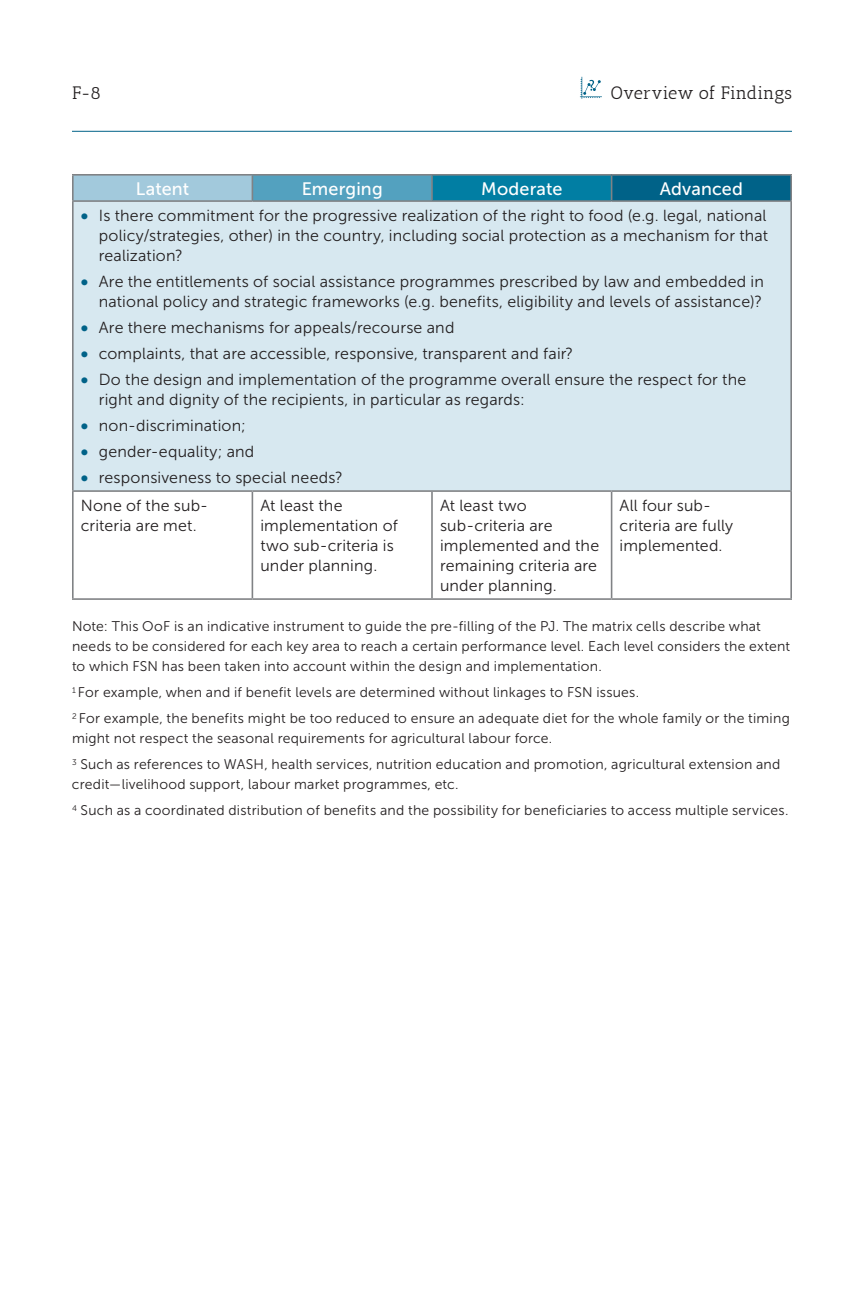
<style>
.page{position:relative;width:864px;height:1296px;background:#fff}
.page>*{position:absolute;margin:0;border:0;box-sizing:border-box;transform-origin:0 0}
.t1{font:18px "Museo Sans 500";letter-spacing:.01em;color:#fff}
.t2{font:18px "Antic Slab";color:#231f20}
.t3{font:16px/20px "Museo Sans 300";letter-spacing:.01em;color:#231f20}
.t4{font:14px/26px "Museo Sans 300";letter-spacing:.015em;color:#231f20}
.s1{font-family:"Museo Sans 900";color:#006288}
</style>
<div class="page">
<hr style="left:72px;top:131px;width:720px;height:1px;background:#006288">
<svg style="left:580px;top:77px;width:22px;height:22px"></svg>
<div style="left:73px;top:175px;width:179px;height:26px;background:#a2c9dc"></div>
<div style="left:252px;top:175px;width:180px;height:26px;background:#53a1bf"></div>
<div style="left:432px;top:175px;width:180px;height:26px;background:#017ea3"></div>
<div style="left:612px;top:175px;width:179px;height:26px;background:#006288"></div>
<div style="left:73px;top:201px;width:718px;height:290px;background:#d7e8f0"></div>
<hr style="left:72px;top:174px;width:180px;height:2px;background:#808285">
<hr style="left:72px;top:176px;width:2px;height:24px;background:#808285">
<hr style="left:252px;top:174px;width:180px;height:2px;background:#808285">
<svg style="left:252px;top:176px;width:1px;height:24px"></svg>
<hr style="left:432px;top:174px;width:180px;height:2px;background:#808285">
<hr style="left:431px;top:176px;width:2px;height:24px;background:#808285">
<hr style="left:612px;top:174px;width:180px;height:2px;background:#808285">
<svg style="left:611px;top:176px;width:1px;height:24px"></svg>
<hr style="left:790px;top:176px;width:2px;height:24px;background:#808285">
<hr style="left:72px;top:200px;width:180px;height:2px;background:#808285">
<hr style="left:252px;top:200px;width:180px;height:2px;background:#808285">
<hr style="left:432px;top:200px;width:180px;height:2px;background:#808285">
<hr style="left:612px;top:200px;width:180px;height:2px;background:#808285">
<hr style="left:72px;top:492px;width:2px;height:106px;background:#808285">
<hr style="left:252px;top:492px;width:1px;height:106px;background:#808285">
<hr style="left:431px;top:492px;width:2px;height:106px;background:#808285">
<hr style="left:611px;top:492px;width:1px;height:106px;background:#808285">
<hr style="left:790px;top:492px;width:2px;height:106px;background:#808285">
<hr style="left:72px;top:598px;width:180px;height:2px;background:#808285">
<hr style="left:252px;top:598px;width:180px;height:2px;background:#808285">
<hr style="left:432px;top:598px;width:180px;height:2px;background:#808285">
<hr style="left:612px;top:598px;width:180px;height:2px;background:#808285">
<hr style="left:72px;top:202px;width:2px;height:288px;background:#808285">
<hr style="left:790px;top:202px;width:2px;height:288px;background:#808285">
<hr style="left:72px;top:490px;width:180px;height:2px;background:#808285">
<hr style="left:252px;top:490px;width:180px;height:2px;background:#808285">
<hr style="left:432px;top:490px;width:180px;height:2px;background:#808285">
<hr style="left:612px;top:490px;width:180px;height:2px;background:#808285">
<p class="t2" style="left:72px;top:82px;width:31px">F-8</p>
<p class="t2" style="left:611px;top:82px;width:183px">Overview of Findings</p>
<p class="t1" style="left:136px;top:179px;width:55px">Latent</p>
<p class="t1" style="left:302px;top:179px;width:83px">Emerging</p>
<p class="t1" style="left:481px;top:179px;width:83px">Moderate</p>
<p class="t1" style="left:660px;top:179px;width:85px">Advanced</p>
<p class="t3" style="left:99px;top:206px;width:671px;text-align:justify;text-indent:-18px"><span class="s1">•</span> Is there commitment for the progressive realization of the right to food (e.g. legal, national policy/strategies, other) in the country, including social protection as a mechanism for that realization?</p>
<p class="t3" style="left:81px;top:272px;width:685px;text-align:right"><span class="s1">•</span> Are the entitlements of social assistance programmes prescribed by law and embedded in national policy and strategic frameworks (e.g. benefits, eligibility and levels of assistance)?</p>
<p class="t3" style="left:81px;top:318px;width:375px"><span class="s1">•</span> Are there mechanisms for appeals/recourse and</p>
<p class="t3" style="left:81px;top:344px;width:494px"><span class="s1">•</span> complaints, that are accessible, responsive, transparent and fair?</p>
<p class="t3" style="left:99px;top:370px;width:649px;text-indent:-18px"><span class="s1">•</span> Do the design and implementation of the programme overall ensure the respect for the right and dignity of the recipients, in particular as regards:</p>
<p class="t3" style="left:81px;top:416px;width:166px"><span class="s1">•</span> non-discrimination;</p>
<p class="t3" style="left:81px;top:442px;width:175px"><span class="s1">•</span> gender-equality; and</p>
<p class="t3" style="left:81px;top:464px;width:263px;line-height:28px"><span class="s1">•</span> responsiveness to special needs?<br>None of the sub-</p>
<p class="t3" style="left:81px;top:516px;width:117px">criteria are met.</p>
<p class="t3" style="left:260px;top:496px;width:139px">At least the implementation of two sub-criteria is under planning.</p>
<p class="t3" style="left:440px;top:496px;width:161px">At least two sub-criteria are implemented and the remaining criteria are under planning.</p>
<p class="t3" style="left:620px;top:496px;width:115px">All four sub&shy;criteria are fully implemented.</p>
<p class="t4" style="left:72px;top:617px;width:720px;line-height:20px">Note: This OoF is an indicative instrument to guide the pre-filling of the PJ. The matrix cells describe what needs to be considered for each key area to reach a certain performance level. Each level considers the extent to which FSN has been taken into account within the design and implementation.</p>
<p class="t4" style="left:72px;top:680px;width:719px"><sup>1</sup> For example, when and if benefit levels are determined without linkages to FSN issues.<br><sup>2</sup> For example, the benefits might be too reduced to ensure an adequate diet for the whole family or the timing</p>
<p class="t4" style="left:72px;top:726px;width:710px">might not respect the seasonal requirements for agricultural labour force.<br><sup>3</sup> Such as references to WASH, health services, nutrition education and promotion, agricultural extension and</p>
<p class="t4" style="left:72px;top:772px;width:718px">credit—livelihood support, labour market programmes, etc.<br><sup>4</sup> Such as a coordinated distribution of benefits and the possibility for beneficiaries to access multiple services.</p>
</div>
